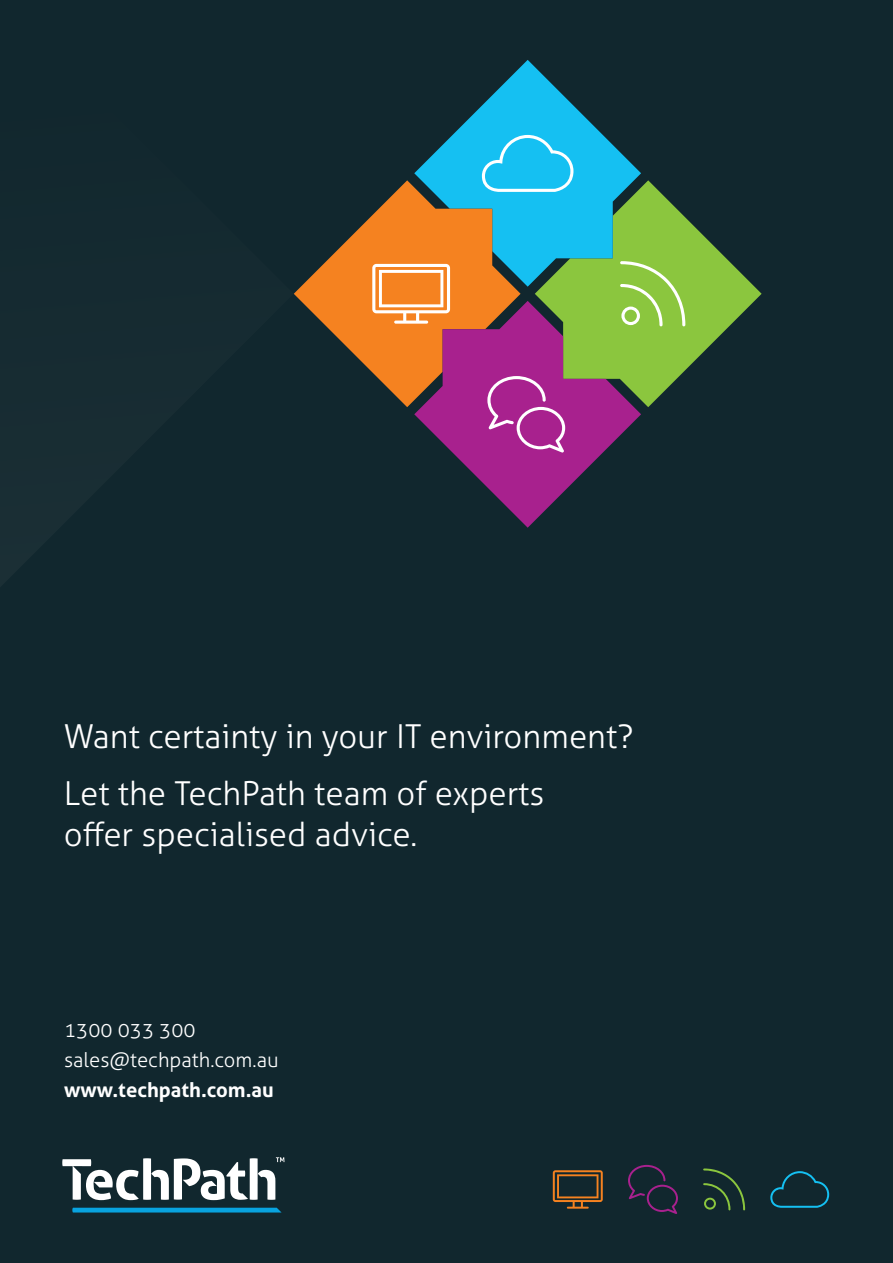
<style>
.page{position:relative;width:893px;height:1263px;background:#11272e}
.page>*{position:absolute;margin:0;border:0;box-sizing:border-box;transform-origin:0 0}
.Back_Cover_-_CTA{font:300 33px/40.5px "Aller";color:#fff}
.t1{font:300 20.25px/30px "Aller";color:#fff}
.t2{font:700 20.25px "Aller";color:#fff}
</style>
<div class="page">
<svg style="left:553px;top:1170px;width:50px;height:39px"></svg>
<svg style="left:703px;top:1168px;width:42px;height:42px"></svg>
<svg style="left:770px;top:1171px;width:59px;height:37px"></svg>
<svg style="left:628px;top:1165px;width:50px;height:49px"></svg>
<svg style="left:535px;top:180px;width:227px;height:227px"></svg>
<svg style="left:414px;top:60px;width:227px;height:227px"></svg>
<svg style="left:294px;top:180px;width:227px;height:227px;fill:#f58220"></svg>
<svg style="left:372px;top:264px;width:78px;height:60px;background:#f7a762"></svg>
<svg style="left:620px;top:261px;width:65px;height:65px;background:#9acd58"></svg>
<svg style="left:414px;top:301px;width:227px;height:227px"></svg>
<svg style="left:482px;top:135px;width:91px;height:57px;background:#35c8f3"></svg>
<svg style="left:487px;top:376px;width:78px;height:76px;background:#b4419e"></svg>
<svg style="left:62px;top:1157px;width:222px;height:43px"></svg>
<svg style="left:72px;top:1208px;width:209px;height:4px"></svg>
<p class="Back_Cover_-_CTA" style="left:64px;top:716px;width:571px">Want certainty in your IT environment?</p>
<p class="Back_Cover_-_CTA" style="left:64px;top:773px;width:482px">Let the TechPath team of experts offer specialised advice.</p>
<p class="t1" style="left:64px;top:1014px;width:216px">1300 033 300 sales@techpath.com.au</p>
<p class="t2" style="left:64px;top:1077px;width:211px">www.techpath.com.au</p>
</div>
